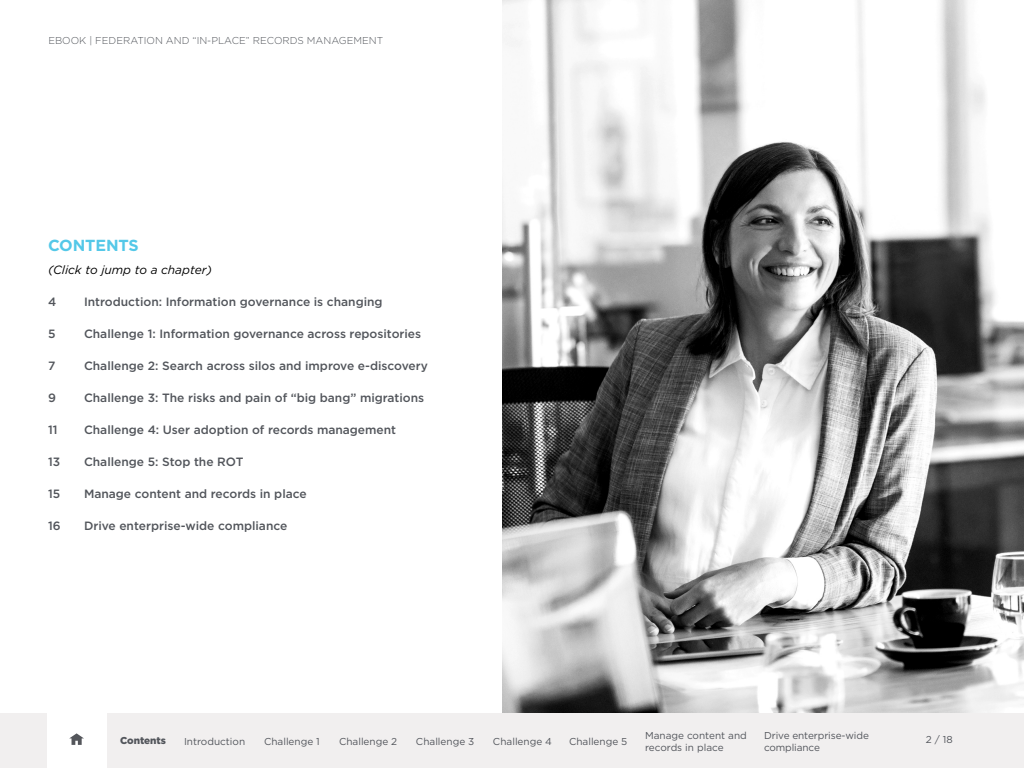
<style>
.page{position:relative;width:1024px;height:768px;background:#fff}
.page>*{position:absolute;margin:0;border:0;box-sizing:border-box;transform-origin:0 0}
.t1{font:700 16px "Gotham";letter-spacing:-.01em;color:#54c8e8}
.t2{font:500 12px "Gotham HTF";color:#52555b}
.t3{font:italic 12px "Gotham HTF";color:#000}
.t4{font:500 12px "Gotham";color:#52555b}
.t5{font:10px/12px "Gotham";color:#52555b}
.t6{font:300 10px "Gotham HTF";color:#52555b}
.t7{font:900 10px "Gotham HTF";color:#52555b}
.t8{font:10px "Gotham HTF";color:#52555b}
</style>
<div class="page">
<div style="left:0;top:713px;width:1024px;height:55px;background:#f1efef"></div>
<div style="left:47px;top:713px;width:59px;height:55px;background:#fff"></div>
<svg style="left:69px;top:733px;width:15px;height:12px"></svg>
<img style="left:502px;top:0;width:522px;height:713px">
<p class="t6" style="left:48px;top:35px;width:336px">EBOOK | FEDERATION AND “IN-PLACE” RECORDS MANAGEMENT</p>
<h1 class="t1" style="left:48px;top:234px;width:92px">CONTENTS</h1>
<p class="t3" style="left:48px;top:263px;width:165px">(Click to jump to a chapter)</p>
<p class="t2" style="left:48px;top:295px;width:10px">4</p>
<p class="t2" style="left:84px;top:295px;width:300px">Introduction: Information governance is changing</p>
<p class="t2" style="left:48px;top:327px;width:9px">5</p>
<p class="t2" style="left:84px;top:327px;width:339px">Challenge 1: Information governance across repositories</p>
<p class="t4" style="left:48px;top:358px;width:9px">7</p>
<p class="t2" style="left:84px;top:359px;width:345px">Challenge 2: Search across silos and improve e-discovery</p>
<p class="t2" style="left:48px;top:391px;width:9px">9</p>
<p class="t2" style="left:84px;top:391px;width:342px">Challenge 3: The risks and pain of “big bang” migrations</p>
<p class="t4" style="left:48px;top:422px;width:11px">11</p>
<p class="t2" style="left:84px;top:423px;width:314px">Challenge 4: User adoption of records management</p>
<p class="t2" style="left:48px;top:455px;width:14px">13</p>
<p class="t2" style="left:84px;top:455px;width:161px">Challenge 5: Stop the ROT</p>
<p class="t2" style="left:48px;top:487px;width:14px">15</p>
<p class="t2" style="left:84px;top:487px;width:224px">Manage content and records in place</p>
<p class="t2" style="left:48px;top:519px;width:14px">16</p>
<p class="t2" style="left:84px;top:519px;width:205px">Drive enterprise-wide compliance</p>
<p class="t7" style="left:120px;top:735px;width:48px">Contents</p>
<p class="t5" style="left:184px;top:735px;width:63px">Introduction</p>
<p class="t5" style="left:264px;top:735px;width:57px">Challenge 1</p>
<p class="t5" style="left:339px;top:735px;width:60px">Challenge 2</p>
<p class="t5" style="left:416px;top:735px;width:60px">Challenge 3</p>
<p class="t5" style="left:764px;top:729px;width:106px">Drive enterprise-wide compliance</p>
<p class="t5" style="left:493px;top:735px;width:60px">Challenge 4</p>
<p class="t5" style="left:569px;top:735px;width:60px">Challenge 5</p>
<p class="t5" style="left:645px;top:729px;width:103px">Manage content and records in place</p>
<p class="t8" style="left:926px;top:734px;width:28px">2 / 18</p>
</div>
